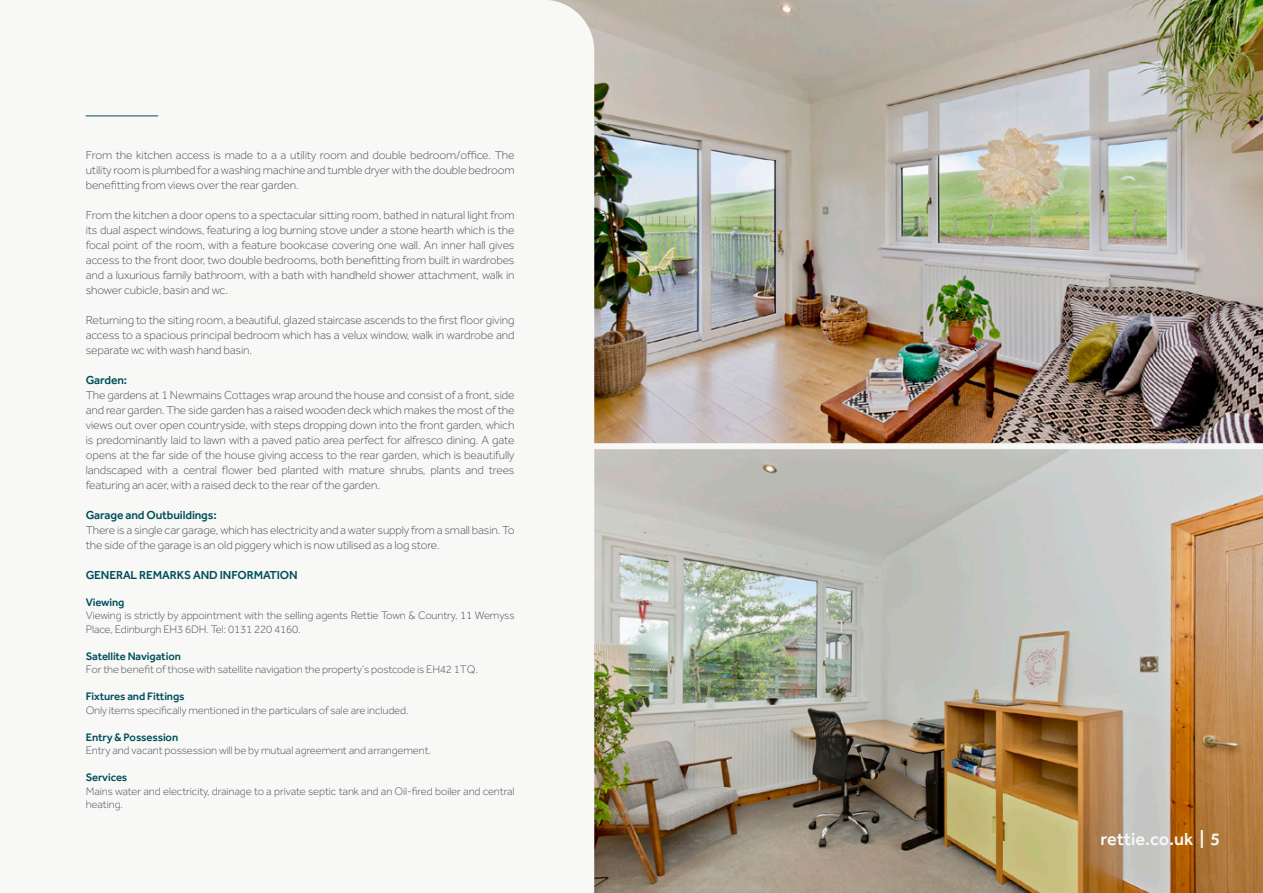
<style>
.page{position:relative;width:1263px;height:893px;background:#fff}
.page>*{position:absolute;margin:0;border:0;box-sizing:border-box;transform-origin:0 0}
.t1{font:500 18px "Effra";color:#f8f8f7}
.t2{font:300 12px/15px "Effra";letter-spacing:-.01em;color:#4d5056;text-align:justify}
.t3{font:500 12px "Effra";letter-spacing:-.01em;color:#004e59}
.t4{font:300 11.25px/13.5px "Effra";letter-spacing:-.01em;color:#4d5056}
.t5{font:500 11.25px "Effra";letter-spacing:-.01em;color:#004e59}
</style>
<div class="page">
<img style="left:594px;top:449px;width:669px;height:444px">
<img style="left:594px;top:0;width:669px;height:443px">
<div style="left:541px;top:443px;width:722px;height:6px;background:#f8f8f7"></div>
<hr style="left:86px;top:116px;width:72px;height:1px;background:#004e59">
<p class="t2" style="left:86px;top:147px;width:430px">From the kitchen access is made to a a utility room and double bedroom/office. The utility room is plumbed for a washing machine and tumble dryer with the double bedroom benefitting from views over the rear garden.</p>
<p class="t2" style="left:86px;top:207px;width:430px">From the kitchen a door opens to a spectacular sitting room, bathed in natural light from its dual aspect windows, featuring a log burning stove under a stone hearth which is the focal point of the room, with a feature bookcase covering one wall. An inner hall gives access to the front door, two double bedrooms, both benefitting from built in wardrobes and a luxurious family bathroom, with a bath with handheld shower attachment, walk in shower cubicle, basin and wc.</p>
<p class="t2" style="left:86px;top:312px;width:430px">Returning to the siting room, a beautiful, glazed staircase ascends to the first floor giving access to a spacious principal bedroom which has a velux window, walk in wardrobe and separate wc with wash hand basin.</p>
<p class="t3" style="left:86px;top:372px;width:43px">Garden:</p>
<p class="t2" style="left:86px;top:387px;width:430px">The gardens at 1 Newmains Cottages wrap around the house and consist of a front, side and rear garden. The side garden has a raised wooden deck which makes the most of the views out over open countryside, with steps dropping down into the front garden, which is predominantly laid to lawn with a paved patio area perfect for alfresco dining. A gate opens at the far side of the house giving access to the rear garden, which is beautifully landscaped with a central flower bed planted with mature shrubs, plants and trees featuring an acer, with a raised deck to the rear of the garden.</p>
<p class="t3" style="left:86px;top:507px;width:133px">Garage and Outbuildings:</p>
<p class="t2" style="left:86px;top:522px;width:430px">There is a single car garage, which has electricity and a water supply from a small basin. To the side of the garage is an old piggery which is now utilised as a log store.</p>
<p class="t3" style="left:86px;top:567px;width:214px">GENERAL REMARKS AND INFORMATION</p>
<p class="t5" style="left:86px;top:595px;width:40px">Viewing</p>
<p class="t4" style="left:86px;top:609px;width:430px">Viewing is strictly by appointment with the selling agents Rettie Town &amp; Country, 11 Wemyss<br>Place, Edinburgh EH3 6DH. Tel: 0131 220 4160.</p>
<p class="t5" style="left:86px;top:649px;width:97px">Satellite Navigation</p>
<p class="t4" style="left:86px;top:663px;width:394px">For the benefit of those with satellite navigation the property’s postcode is EH42 1TQ.</p>
<p class="t5" style="left:86px;top:690px;width:100px">Fixtures and Fittings</p>
<p class="t4" style="left:86px;top:703px;width:324px">Only items specifically mentioned in the particulars of sale are included.</p>
<p class="t5" style="left:86px;top:730px;width:94px">Entry &amp; Possession</p>
<p class="t4" style="left:86px;top:744px;width:347px">Entry and vacant possession will be by mutual agreement and arrangement.</p>
<p class="t5" style="left:86px;top:771px;width:43px">Services</p>
<p class="t4" style="left:86px;top:784px;width:430px">Mains water and electricity, drainage to a private septic tank and an Oil-fired boiler and central heating.</p>
<p class="t1" style="left:1100px;top:828px;width:122px">rettie.co.uk | 5</p>
</div>
